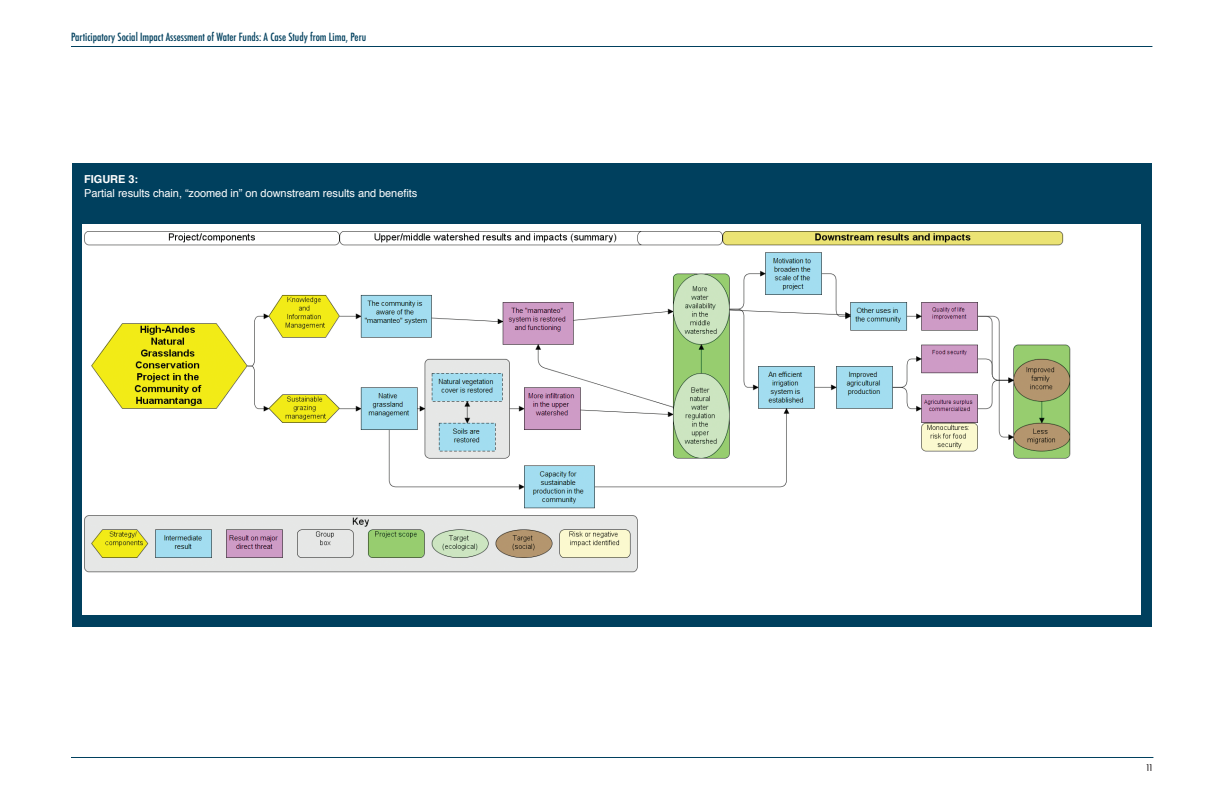
<style>
.page{position:relative;width:1224px;height:792px;background:#fff}
.page>*{position:absolute;margin:0;border:0;box-sizing:border-box;transform-origin:0 0}
.t1{font:500 condensed 11px "Futura";color:#00405e}
.Figure_Title{font:11px/14px "Helvetica";letter-spacing:-.005em;color:#fff}
.t2{font:500 condensed 9px "Futura";color:#231f20}
.s1{font-weight:700}
</style>
<div class="page">
<hr style="left:71px;top:46px;width:1081px;height:1px;background:#00405e">
<hr style="left:71px;top:757px;width:1082px;height:1px;background:#00405e">
<div style="left:72px;top:163px;width:1080px;height:464px;background:#00405e"></div>
<div style="left:82px;top:225px;width:1058px;height:390px;background:#fff"></div>
<img style="left:84px;top:231px;width:987px;height:342px">
<p class="t1" style="left:71px;top:30px;width:297px">Participatory Social Impact Assessment of Water Funds: A Case Study from Lima, Peru</p>
<p class="Figure_Title" style="left:84px;top:172px;width:335px"><span class="s1">FIGURE 3:<br></span>Partial results chain, “zoomed in” on downstream results and benefits</p>
<p class="t2" style="left:1146px;top:762px;width:8px">11</p>
</div>
